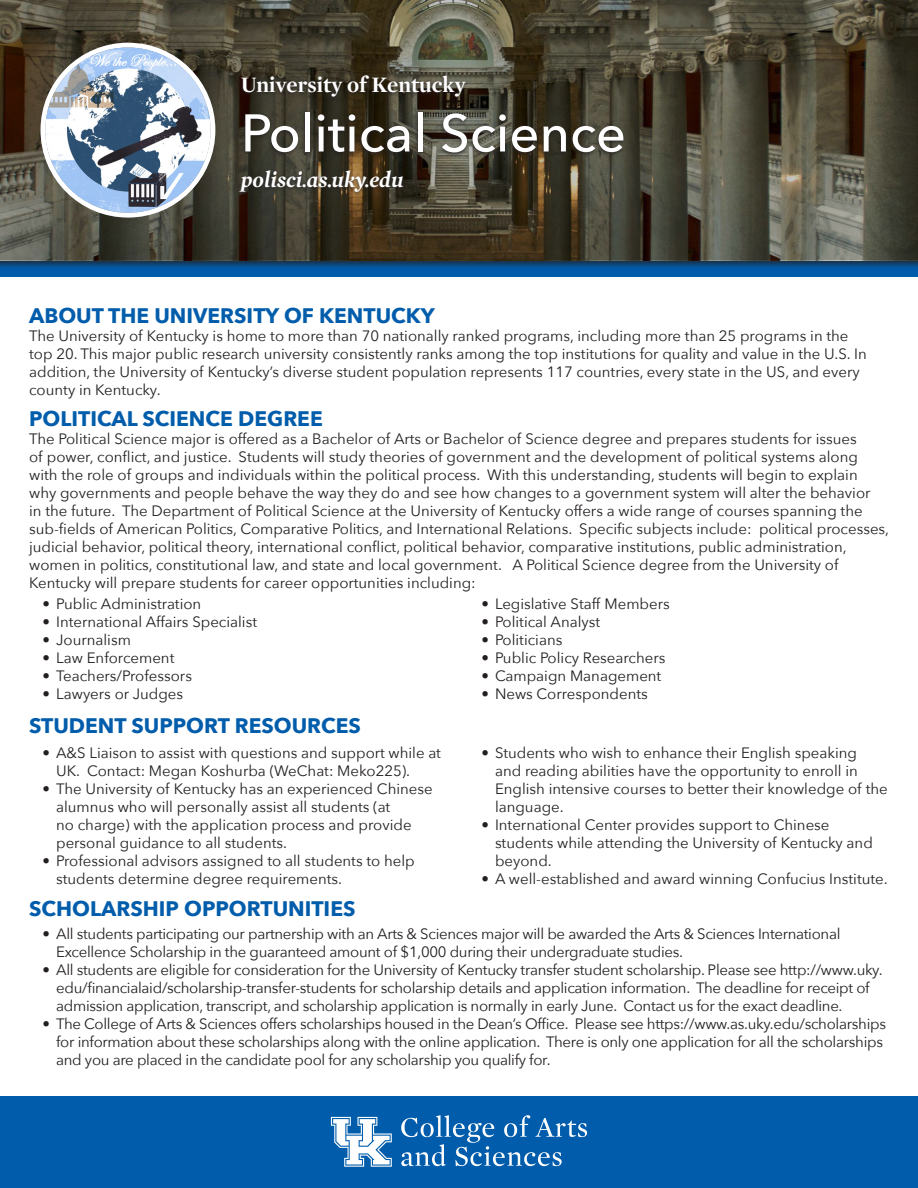
<style>
.page{position:relative;width:918px;height:1188px;background:#fff}
.page>*{position:absolute;margin:0;border:0;box-sizing:border-box;transform-origin:0 0}
.t1{font:500 52.5px "Avenir Next";color:#fff}
.t2{font:700 22.5px "Mercury Display";color:#fff}
.t3{font:italic 700 22.5px "Mercury Display";color:#fff}
.t4{font:700 21px "Avenir Next";color:#015dab}
.t5{font:15px/18px "Avenir Next";color:#231f20}
.t6{font:15px/18px "Avenir Next";letter-spacing:-.02em;color:#231f20}
</style>
<div class="page">
<div style="left:0;top:247px;width:918px;height:30px;background:#015dab"></div>
<div style="left:0;top:0;width:918px;height:269px;background:#231f20;opacity:.75"></div>
<svg style="left:0;top:0;width:918px;height:260px;background:#4b4636"></svg>
<div style="left:40px;top:43px;width:175px;height:175px;background:#fff;border-radius:50%"></div>
<img style="left:45px;top:47px;width:166px;height:166px;border-radius:83px">
<div style="left:0;top:1096px;width:918px;height:92px;background:#015dab"></div>
<div style="left:237px;top:168px;width:170px;height:29px;background:#231f20;opacity:.76"></div>
<svg style="left:401px;top:1115px;width:186px;height:51px"></svg>
<svg style="left:331px;top:1117px;width:61px;height:50px"></svg>
<div style="left:238px;top:73px;width:231px;height:28px;background:#231f20;opacity:.76"></div>
<div style="left:242px;top:110px;width:385px;height:47px;background:#231f20;opacity:.76"></div>
<p class="t2" style="left:241px;top:68px;width:226px">University of Kentucky</p>
<p class="t1" style="left:241px;top:89px;width:387px">Political Science</p>
<p class="t3" style="left:241px;top:163px;width:164px">polisci.as.uky.edu</p>
<p class="t4" style="left:29px;top:297px;width:407px">ABOUT THE UNIVERSITY OF KENTUCKY</p>
<p class="t5" style="left:29px;top:326px;width:839px">The University of Kentucky is home to more than 70 nationally ranked programs, including more than 25 programs in the top 20. This major public research university consistently ranks among the top institutions for quality and value in the U.S. In addition, the University of Kentucky’s diverse student population represents 117 countries, every state in the US, and every county in Kentucky.</p>
<p class="t4" style="left:29px;top:400px;width:295px">POLITICAL SCIENCE DEGREE</p>
<p class="t5" style="left:29px;top:429px;width:862px">The Political Science major is offered as a Bachelor of Arts or Bachelor of Science degree and prepares students for issues<br>of power, conflict, and justice. Students will study theories of government and the development of political systems along with the role of groups and individuals within the political process. With this understanding, students will begin to explain<br>why governments and people behave the way they do and see how changes to a government system will alter the behavior<br>in the future. The Department of Political Science at the University of Kentucky offers a wide range of courses spanning the sub-fields of American Politics, Comparative Politics, and International Relations. Specific subjects include: political processes, judicial behavior, political theory, international conflict, political behavior, comparative institutions, public administration, women in politics, constitutional law, and state and local government. A Political Science degree from the University of Kentucky will prepare students for career opportunities including:</p>
<p class="t5" style="left:43px;top:595px;width:160px">• Public Administration</p>
<p class="t5" style="left:43px;top:613px;width:216px">• International Affairs Specialist</p>
<p class="t5" style="left:43px;top:631px;width:90px">• Journalism</p>
<p class="t5" style="left:43px;top:649px;width:133px">• Law Enforcement</p>
<p class="t5" style="left:43px;top:667px;width:151px">• Teachers/Professors</p>
<p class="t5" style="left:43px;top:685px;width:142px">• Lawyers or Judges</p>
<p class="t4" style="left:29px;top:708px;width:333px">STUDENT SUPPORT RESOURCES</p>
<p class="t5" style="left:56px;top:743px;width:386px;text-indent:-13px">• A&amp;S Liaison to assist with questions and support while at<br>UK. Contact: Megan Koshurba (WeChat: Meko225).</p>
<p class="t5" style="left:56px;top:779px;width:378px;text-indent:-13px">• The University of Kentucky has an experienced Chinese alumnus who will personally assist all students (at<br>no charge) with the application process and provide personal guidance to all students.</p>
<p class="t5" style="left:56px;top:851px;width:360px;text-indent:-13px">• Professional advisors assigned to all students to help students determine degree requirements.</p>
<p class="t4" style="left:29px;top:890px;width:328px">SCHOLARSHIP OPPORTUNITIES</p>
<p class="t5" style="left:482px;top:595px;width:190px">• Legislative Staff Members</p>
<p class="t5" style="left:482px;top:613px;width:120px">• Political Analyst</p>
<p class="t5" style="left:482px;top:631px;width:82px">• Politicians</p>
<p class="t5" style="left:482px;top:649px;width:185px">• Public Policy Researchers</p>
<p class="t5" style="left:482px;top:667px;width:181px">• Campaign Management</p>
<p class="t5" style="left:482px;top:685px;width:168px">• News Correspondents</p>
<p class="t5" style="left:495px;top:743px;width:394px;text-indent:-14px">• Students who wish to enhance their English speaking<br>and reading abilities have the opportunity to enroll in English intensive courses to better their knowledge of the language.</p>
<p class="t5" style="left:495px;top:815px;width:379px;text-indent:-14px">• International Center provides support to Chinese students while attending the University of Kentucky and beyond.</p>
<p class="t5" style="left:482px;top:869px;width:408px">• A well-established and award winning Confucius Institute.</p>
<p class="t6" style="left:56px;top:924px;width:786px;text-indent:-13px">• All students participating our partnership with an Arts &amp; Sciences major will be awarded the Arts &amp; Sciences International<br>Excellence Scholarship in the guaranteed amount of $1,000 during their undergraduate studies.</p>
<p class="t6" style="left:56px;top:960px;width:828px;text-indent:-13px">• All students are eligible for consideration for the University of Kentucky transfer student scholarship. Please see http://www.uky. edu/financialaid/scholarship-transfer-students for scholarship details and application information. The deadline for receipt of admission application, transcript, and scholarship application is normally in early June. Contact us for the exact deadline.</p>
<p class="t6" style="left:56px;top:1014px;width:831px;text-indent:-13px">• The College of Arts &amp; Sciences offers scholarships housed in the Dean’s Office. Please see https://www.as.uky.edu/scholarships for information about these scholarships along with the online application. There is only one application for all the scholarships and you are placed in the candidate pool for any scholarship you qualify for.</p>
</div>
